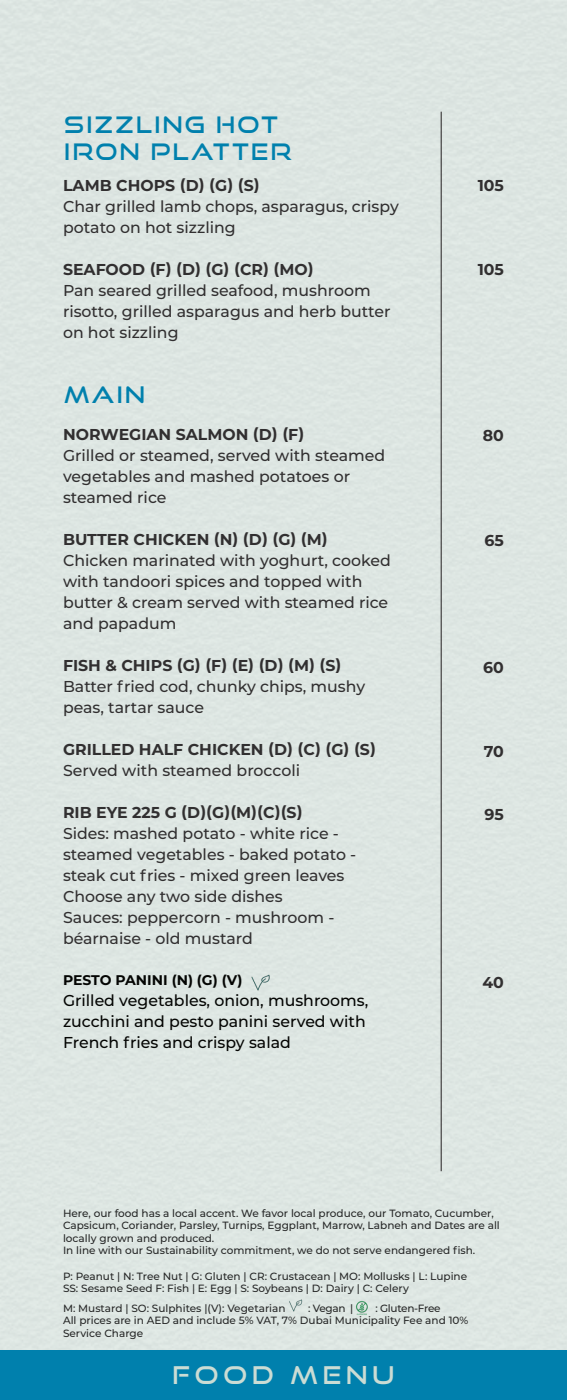
<style>
.page{position:relative;width:567px;height:1400px;background:#fff}
.page>*{position:absolute;margin:0;border:0;box-sizing:border-box;transform-origin:0 0}
.t1{font:24.5px "Good Times Rg";letter-spacing:.2em;color:#cbdcd4}
.t2{font:22.75px/27.3px "Good Times Rg";letter-spacing:.1em;color:#0080ad}
.t3{font:500 15.75px/21px "Montserrat";color:#312f30}
.t4{font:700 15.75px "Montserrat";color:#312f30}
.t5{font:500 15.75px/21px "Montserrat";color:#040503}
.t6{font:700 14px "Montserrat";color:#040503}
.t7{font:500 10.5px/12.6px "Montserrat";color:#262727}
.t8{font:500 10.5px "Montserrat";letter-spacing:-.03em;color:#262727}
</style>
<div class="page">
<div style="left:0;top:1350px;width:567px;height:49px;background:#0080ad"></div>
<img style="left:251px;top:975px;width:19px;height:15px">
<hr style="left:441px;top:112px;width:1px;height:1059px;background:#231f20">
<img style="left:288px;top:1299px;width:15px;height:12px">
<img style="left:355px;top:1299px;width:14px;height:16px">
<p class="t2" style="left:64px;top:110px;width:229px">SIZZLING HOT<br>IRON PLATTER</p>
<p class="t4" style="left:63px;top:174px;width:198px">LAMB CHOPS (D) (G) (S)</p>
<p class="t3" style="left:63px;top:195px;width:337px">Char grilled lamb chops, asparagus, crispy potato on hot sizzling</p>
<p class="t4" style="left:63px;top:258px;width:252px">SEAFOOD (F) (D) (G) (CR) (MO)</p>
<p class="t3" style="left:63px;top:279px;width:329px">Pan seared grilled seafood, mushroom risotto, grilled asparagus and herb butter on hot sizzling</p>
<p class="t2" style="left:64px;top:381px;width:82px">MAIN</p>
<p class="t4" style="left:63px;top:423px;width:243px">NORWEGIAN SALMON (D) (F)</p>
<p class="t3" style="left:63px;top:444px;width:324px">Grilled or steamed, served with steamed vegetables and mashed potatoes or steamed rice</p>
<p class="t4" style="left:63px;top:528px;width:266px">BUTTER CHICKEN (N) (D) (G) (M)</p>
<p class="t3" style="left:63px;top:549px;width:329px">Chicken marinated with yoghurt, cooked with tandoori spices and topped with butter &amp; cream served with steamed rice and papadum</p>
<p class="t4" style="left:63px;top:654px;width:280px">FISH &amp; CHIPS (G) (F) (E) (D) (M) (S)</p>
<p class="t3" style="left:63px;top:675px;width:304px">Batter fried cod, chunky chips, mushy peas, tartar sauce</p>
<p class="t4" style="left:63px;top:738px;width:314px">GRILLED HALF CHICKEN (D) (C) (G) (S)</p>
<p class="t3" style="left:63px;top:759px;width:239px">Served with steamed broccoli</p>
<p class="t4" style="left:63px;top:801px;width:241px">RIB EYE 225 G (D)(G)(M)(C)(S)</p>
<p class="t3" style="left:63px;top:822px;width:295px">Sides: mashed potato - white rice - steamed vegetables - baked potato - steak cut fries - mixed green leaves</p>
<p class="t3" style="left:63px;top:885px;width:221px">Choose any two side dishes</p>
<p class="t3" style="left:63px;top:906px;width:273px">Sauces: peppercorn - mushroom - béarnaise - old mustard</p>
<p class="t6" style="left:63px;top:969px;width:181px">PESTO PANINI (N) (G) (V)</p>
<p class="t5" style="left:63px;top:989px;width:307px">Grilled vegetables, onion, mushrooms, zucchini and pesto panini served with<br>French fries and crispy salad</p>
<p class="t4" style="left:478px;top:174px;width:28px">105</p>
<p class="t4" style="left:478px;top:258px;width:28px">105</p>
<p class="t4" style="left:483px;top:424px;width:23px">80</p>
<p class="t4" style="left:485px;top:529px;width:21px">65</p>
<p class="t4" style="left:483px;top:655px;width:22px">60</p>
<p class="t4" style="left:484px;top:739px;width:22px">70</p>
<p class="t4" style="left:485px;top:802px;width:21px">95</p>
<p class="t4" style="left:482px;top:970px;width:23px">40</p>
<p class="t7" style="left:63px;top:1206px;width:438px">Here, our food has a local accent. We favor local produce, our Tomato, Cucumber,<br>Capsicum, Coriander, Parsley, Turnips, Eggplant, Marrow, Labneh and Dates are all locally grown and produced.</p>
<p class="t7" style="left:63px;top:1243px;width:414px">In line with our Sustainability commitment, we do not serve endangered fish.</p>
<p class="t7" style="left:63px;top:1269px;width:406px">P: Peanut | N: Tree Nut | G: Gluten | CR: Crustacean | MO: Mollusks | L: Lupine</p>
<p class="t7" style="left:63px;top:1281px;width:347px">SS: Sesame Seed F: Fish | E: Egg | S: Soybeans | D: Dairy | C: Celery</p>
<p class="t7" style="left:63px;top:1301px;width:224px">M: Mustard | SO: Sulphites |(V): Vegetarian</p>
<p class="t7" style="left:308px;top:1301px;width:47px">: Vegan |</p>
<p class="t8" style="left:376px;top:1300px;width:66px">: Gluten-Free</p>
<p class="t7" style="left:63px;top:1313px;width:407px">All prices are in AED and include 5% VAT, 7% Dubai Municipality Fee and 10%<br>Service Charge</p>
<p class="t1" style="left:173px;top:1359px;width:223px">FOOD MENU</p>
</div>
